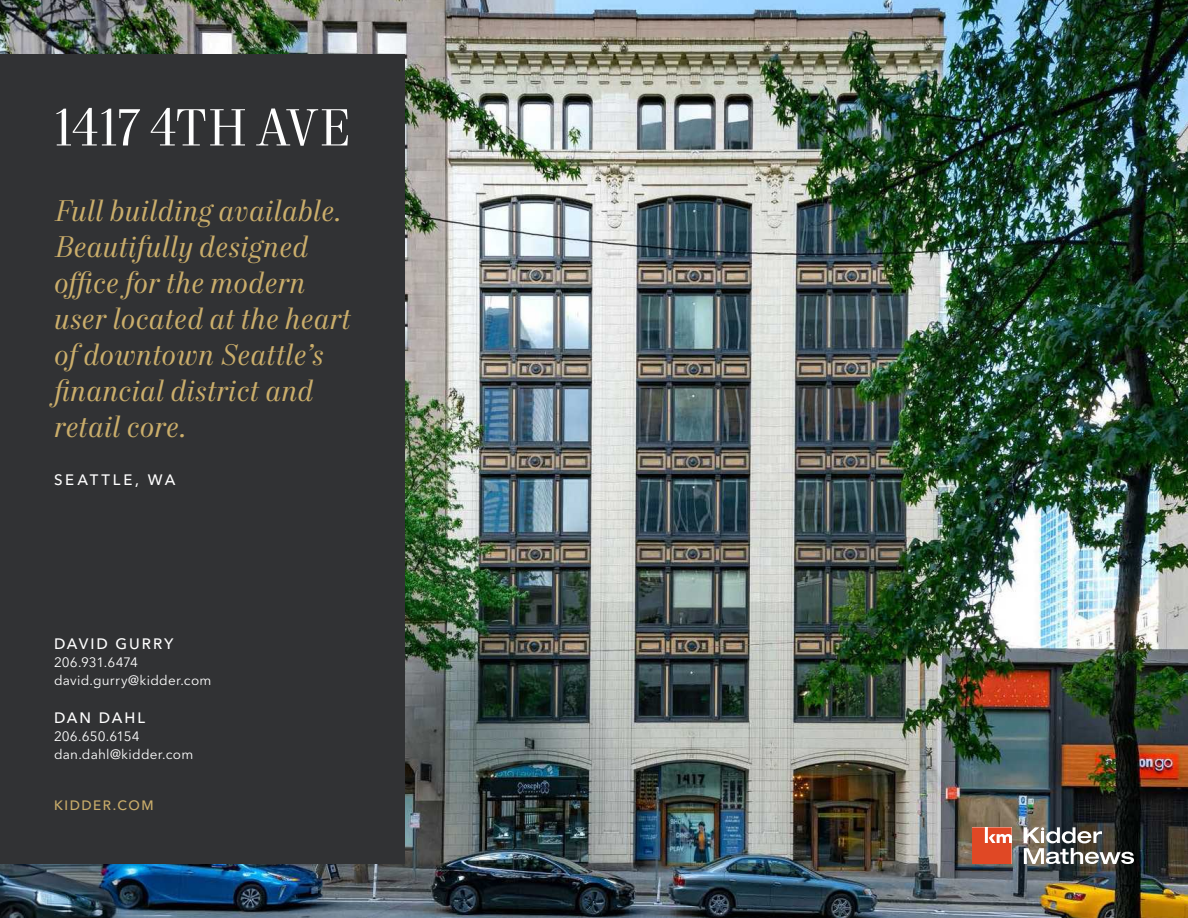
<style>
.page{position:relative;width:1188px;height:918px;background:#fff}
.page>*{position:absolute;margin:0;border:0;box-sizing:border-box;transform-origin:0 0}
.Headline_-_Level_1_-_White_2023{font:52.5px "Mort Modern 08";letter-spacing:-.03em;color:#fff}
.Callout_Text_-_Italics_-_Gold_2023{font:italic 30px/36px "Mort Modern 08";letter-spacing:.01em;color:#cbae6b}
.Contact_Info_-_White_2023{font:500 15px "Avenir Next LT Pro";letter-spacing:.135em;color:#fff}
.Property_Address_-_White_2023{font:500 15px "Avenir Next LT Pro";letter-spacing:.185em;color:#fff}
.Contact_Info_-_White_2023-2{font:13.5px "Avenir Next LT Pro";letter-spacing:.02em;color:#fff}
.KM_URL_-_Gold_2023{font:500 13.5px "Avenir Next LT Pro";letter-spacing:.11em;color:#cbae6b}
</style>
<div class="page">
<img style="left:0;top:0;width:1188px;height:918px">
<div style="left:0;top:54px;width:405px;height:810px;background:#313234"></div>
<svg style="left:1024px;top:827px;width:110px;height:37px"></svg>
<svg style="left:972px;top:827px;width:40px;height:37px"></svg>
<p class="Headline_-_Level_1_-_White_2023" style="left:54px;top:96px;width:298px">1417 4TH AVE</p>
<p class="Callout_Text_-_Italics_-_Gold_2023" style="left:54px;top:194px;width:299px">Full building available.<br>Beautifully designed office for the modern user located at the heart of downtown Seattle’s financial district and retail core.</p>
<p class="Property_Address_-_White_2023" style="left:54px;top:471px;width:123px">SEATTLE, WA</p>
<p class="Contact_Info_-_White_2023" style="left:54px;top:635px;width:121px">DAVID GURRY</p>
<p class="Contact_Info_-_White_2023-2" style="left:54px;top:654px;width:86px">206.931.6474</p>
<p class="Contact_Info_-_White_2023-2" style="left:54px;top:672px;width:159px">david.gurry@kidder.com</p>
<p class="Contact_Info_-_White_2023" style="left:54px;top:709px;width:93px">DAN DAHL</p>
<p class="Contact_Info_-_White_2023-2" style="left:54px;top:729px;width:87px">206.650.6154</p>
<p class="Contact_Info_-_White_2023-2" style="left:54px;top:747px;width:141px">dan.dahl@kidder.com</p>
<p class="KM_URL_-_Gold_2023" style="left:54px;top:797px;width:101px">KIDDER.COM</p>
</div>
